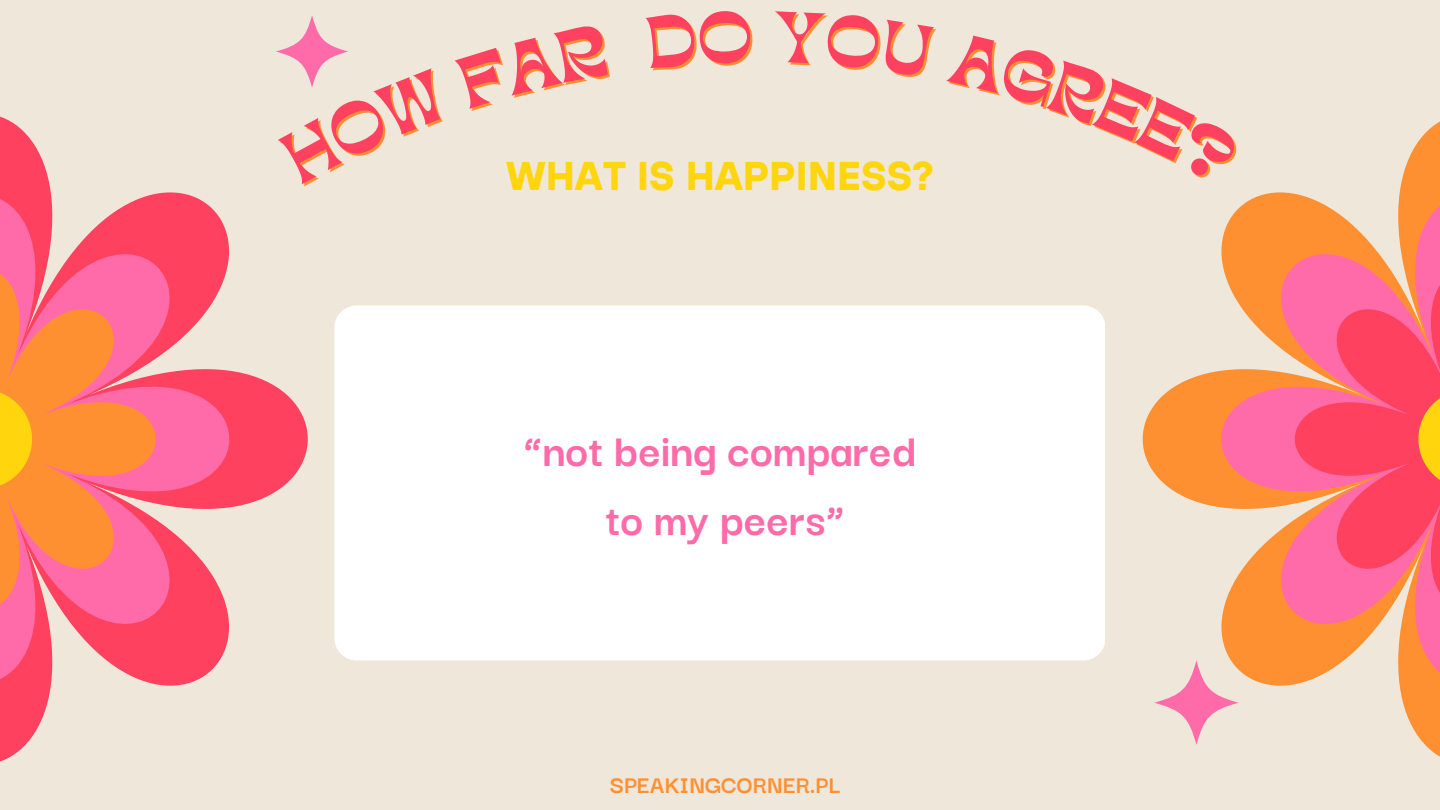
<style>
.page{position:relative;width:1440px;height:810px;background:#f0e7db}
.page>*{position:absolute;margin:0;border:0;box-sizing:border-box;transform-origin:0 0}
.t1{font:700 48.8px/68.2px "Darker Grotesque";color:#ff6ba8;text-align:center}
.t2{font:700 40px "TT Hoves";color:#ffd50d}
.t3{font:700 25.9px "Darker Grotesque";color:#ff9031}
</style>
<div class="page">
<div style="left:383px;top:305px;width:685px;height:355px;background:#fff"></div>
<svg style="left:1068px;top:121px;width:372px;height:636px"></svg>
<svg style="left:1164px;top:139px;width:276px;height:600px"></svg>
<svg style="left:1255px;top:228px;width:185px;height:422px;background:#fd7177"></svg>
<svg style="left:1418px;top:389px;width:22px;height:100px;background:#fe9430"></svg>
<svg style="left:0;top:116px;width:383px;height:646px"></svg>
<svg style="left:0;top:139px;width:286px;height:600px"></svg>
<svg style="left:0;top:228px;width:196px;height:422px;background:#fd7574"></svg>
<svg style="left:0;top:389px;width:32px;height:100px;background:#ffbe18"></svg>
<svg style="left:1154px;top:660px;width:85px;height:85px"></svg>
<svg style="left:276px;top:15px;width:107px;height:169px"></svg>
<svg style="left:1068px;top:121px;width:173px;height:64px"></svg>
<p class="t2" style="left:506px;top:150px;width:429px">WHAT IS HAPPINESS?</p>
<p class="t1" style="left:524px;top:414px;width:394px">“not being compared to my peers”</p>
<p class="t3" style="left:610px;top:766px;width:233px">SPEAKINGCORNER.PL</p>
</div>
